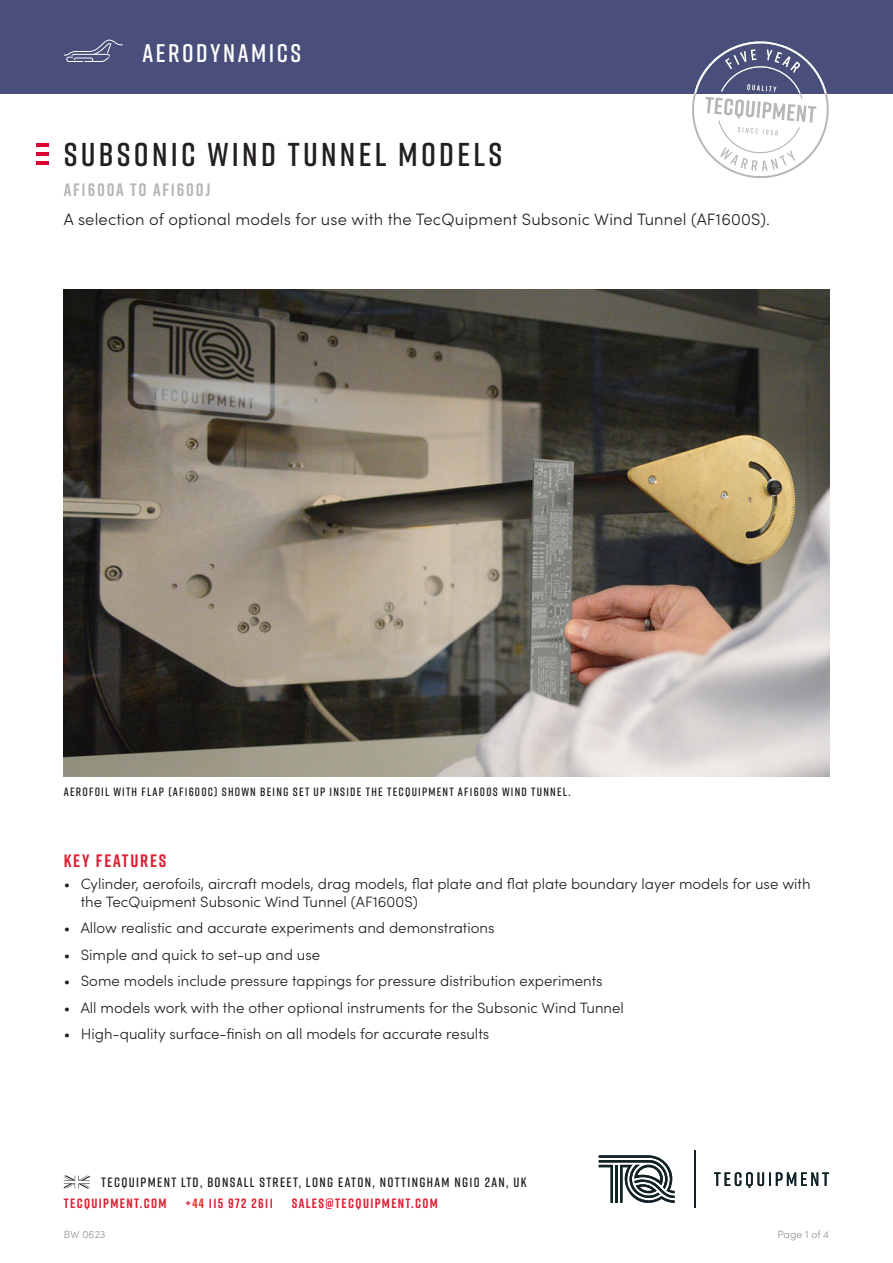
<style>
.page{position:relative;width:893px;height:1263px;background:#fff}
.page>*{position:absolute;margin:0;border:0;box-sizing:border-box;transform-origin:0 0}
.t1{font:600 33px "Rift";letter-spacing:.1em;color:#231f20}
.t2{font:600 25.5px "Rift";letter-spacing:.1em;color:#fff}
.t3{font:700 18px "Rift";letter-spacing:.1em;color:#b4b8b4}
.Main_heading{font:700 18px "Rift";letter-spacing:.1em;color:#df1f33}
.Product_description{font:300 16.5px "Sofia Pro";letter-spacing:.01em;color:#231f20}
.Large_bullet_points{font:300 15px/18px "Sofia Pro";color:#231f20}
.t4{font:600 13.5px "Rift";letter-spacing:.1em;color:#231f20}
.t5{font:700 13.5px "Rift";letter-spacing:.1em;color:#df1f33}
.t6{font:600 12px "Rift";letter-spacing:.1em;color:#231f20}
.t7{font:300 10.5px "Sofia Pro";color:#939598}
.s1{color:#ee2d28}
</style>
<div class="page">
<svg style="left:599px;top:1155px;width:76px;height:48px"></svg>
<svg style="left:714px;top:1172px;width:115px;height:16px"></svg>
<hr style="left:694px;top:1150px;width:1px;height:58px;background:#112226">
<svg style="left:64px;top:1175px;width:26px;height:13px"></svg>
<img style="left:64px;top:289px;width:765px;height:487px">
<div style="left:0;top:0;width:893px;height:94px;background:#494e7a"></div>
<svg style="left:64px;top:40px;width:59px;height:22px"></svg>
<svg style="left:692px;top:41px;width:137px;height:137px"></svg>
<svg style="left:36px;top:143px;width:13px;height:3px"></svg>
<svg style="left:36px;top:152px;width:13px;height:3px"></svg>
<hr style="left:36px;top:161px;width:13px;height:4px;background:#dd0330">
<p class="t2" style="left:142px;top:35px;width:160px">AERODYNAMICS</p>
<p class="t1" style="left:64px;top:131px;width:440px">SUBSONIC WIND TUNNEL MODELS</p>
<p class="t3" style="left:64px;top:176px;width:148px">AF1600A TO AF1600J</p>
<p class="Product_description" style="left:64px;top:207px;width:708px">A selection of optional models for use with the TecQuipment Subsonic Wind Tunnel (AF1600S).</p>
<p class="t6" style="left:64px;top:783px;width:508px">AEROFOIL WITH FLAP (AF1600C) SHOWN BEING SET UP INSIDE THE TECQUIPMENT AF1600S WIND TUNNEL.</p>
<p class="Main_heading" style="left:64px;top:847px;width:104px">KEY FEATURES</p>
<p class="Large_bullet_points" style="left:81px;top:874px;width:731px;text-indent:-17px">• Cylinder, aerofoils, aircraft models, drag models, flat plate and flat plate boundary layer models for use with the TecQuipment Subsonic Wind Tunnel (AF1600S)</p>
<p class="Large_bullet_points" style="left:64px;top:918px;width:432px">• Allow realistic and accurate experiments and demonstrations</p>
<p class="Large_bullet_points" style="left:64px;top:945px;width:258px">• Simple and quick to set-up and use</p>
<p class="Large_bullet_points" style="left:64px;top:971px;width:540px">• Some models include pressure tappings for pressure distribution experiments</p>
<p class="Large_bullet_points" style="left:64px;top:998px;width:562px">• All models work with the other optional instruments for the Subsonic Wind Tunnel</p>
<p class="Large_bullet_points" style="left:64px;top:1024px;width:427px">• High-quality surface-finish on all models for accurate results</p>
<p class="t4" style="left:101px;top:1172px;width:427px">TECQUIPMENT LTD, BONSALL STREET, LONG EATON, NOTTINGHAM NG10 2AN, UK</p>
<p class="t5" style="left:64px;top:1193px;width:104px">TECQUIPMENT.COM</p>
<p class="t5" style="left:185px;top:1193px;width:89px">+<span class="s1">44</span> 115 972 2611</p>
<p class="t5" style="left:292px;top:1193px;width:148px">SALES@TECQUIPMENT.COM</p>
<p class="t7" style="left:64px;top:1227px;width:43px">BW 0623</p>
<p class="t7" style="left:777px;top:1227px;width:53px">Page 1 of 4</p>
</div>
